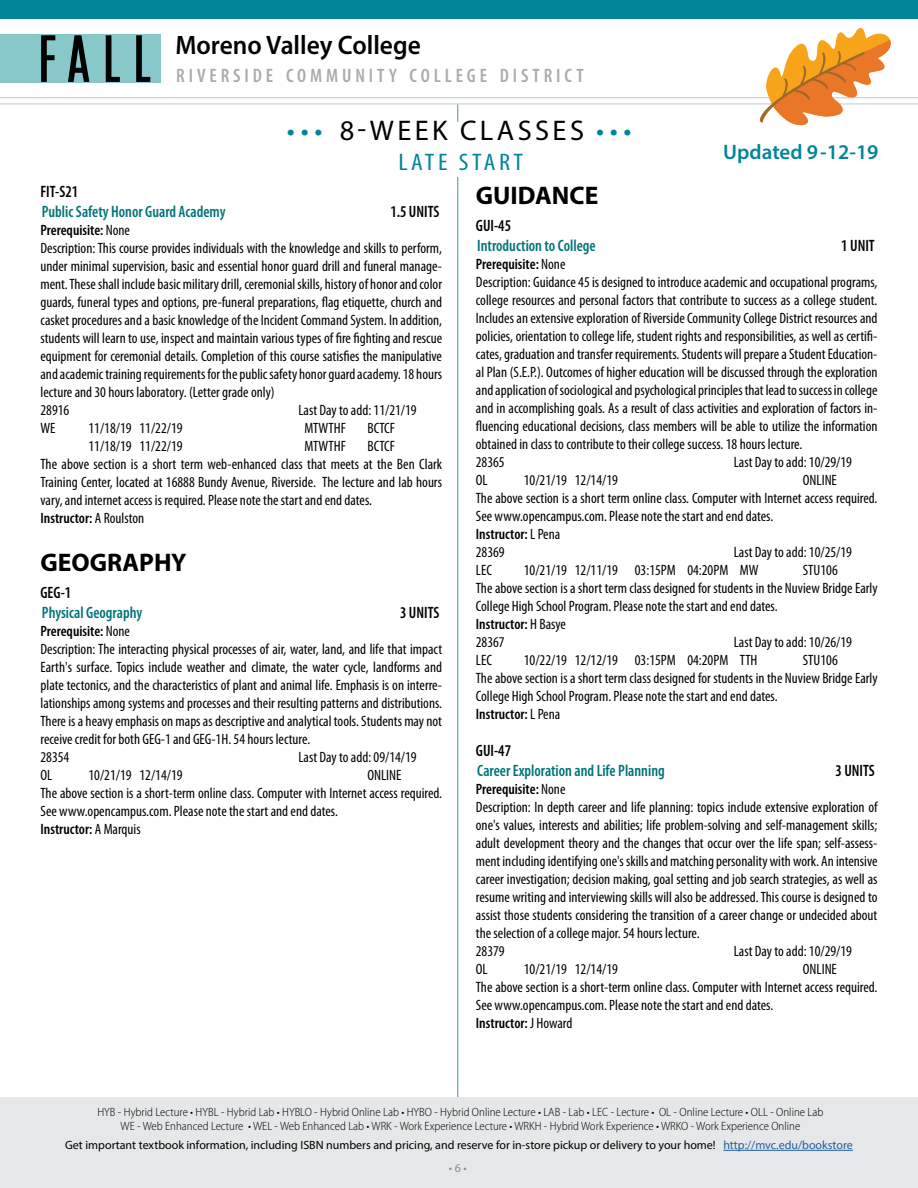
<style>
.page{position:relative;width:918px;height:1188px;background:#fff}
.page>*{position:absolute;margin:0;border:0;box-sizing:border-box;transform-origin:0 0}
.t1{font:28.5px "Myriad Pro";letter-spacing:.12em;color:#000}
.t2{font:600 26.85px "Myriad Pro";color:#000;scale:.95 1}
.t3{font:700 25.5px "Myriad Pro";color:#000}
.t4{font:condensed 24px "Myriad Pro";letter-spacing:.13em;color:#008599;scale:1.12 1}
.t5{font:600 21px "Myriad Pro";color:#008599}
.t6{font:600 condensed 19.5px "Myriad Pro";letter-spacing:.2em;color:#a9abae}
.t7{font:600 condensed 16.5px "Myriad Pro";color:#007378;scale:.95 1}
.t8{font:600 condensed 16.5px "Myriad Pro";color:#000;scale:.95 1}
.t9{font:condensed 15px/18px "Myriad Pro";color:#000}
.t10{font:300 semi-condensed 12px/14.4px "Myriad Pro";color:#000;text-align:center}
.t11{font:12px "Myriad Pro";color:#000}
.t12{font:12px "Myriad Pro";color:#888a8c}
.s1{color:#008599}
.s2{font-weight:600}
.s3{color:#215e9e}
</style>
<div class="page">
<hr style="left:457px;top:104px;width:1px;height:1004px;background:#4396a8">
<div style="left:0;top:1097px;width:918px;height:91px;background:#e6e7e8"></div>
<hr style="left:723px;top:1150px;width:130px;height:1px;background:#215e9e">
<hr style="left:0;top:97px;width:918px;height:1px;background:#d1d3d4">
<hr style="left:0;top:103px;width:918px;height:2px;background:#d1d3d4">
<svg style="left:760px;top:28px;width:135px;height:98px"></svg>
<div style="left:0;top:0;width:918px;height:18px;background:#008599"></div>
<div style="left:0;top:34px;width:161px;height:48px;background:#88c8cb"></div>
<svg style="left:41px;top:35px;width:109px;height:47px"></svg>
<h2 class="t2" style="left:175px;top:28px;width:260px">Moreno Valley College</h2>
<h3 class="t6" style="left:176px;top:63px;width:409px">RIVERSIDE COMMUNITY COLLEGE DISTRICT</h3>
<h1 class="t1" style="left:287px;top:113px;width:346px"><span class="s1">•••</span> 8-WEEK CLASSES <span class="s1">•••</span></h1>
<h3 class="t4" style="left:398px;top:148px;width:113px">LATE START</h3>
<h3 class="t5" style="left:723px;top:139px;width:157px">Updated 9-12-19</h3>
<p class="t8" style="left:40px;top:181px;width:41px">FIT-S21</p>
<p class="t7" style="left:42px;top:201px;width:195px">Public Safety Honor Guard Academy</p>
<p class="t8" style="left:390px;top:201px;width:53px">1.5 UNITS</p>
<p class="t9" style="left:40px;top:221px;width:403px"><span class="s2">Prerequisite:</span> None<br>Description: This course provides individuals with the knowledge and skills to perform, under minimal supervision, basic and essential honor guard drill and funeral manage&shy;ment. These shall include basic military drill, ceremonial skills, history of honor and color guards, funeral types and options, pre-funeral preparations, flag etiquette, church and casket procedures and a basic knowledge of the Incident Command System. In addition, students will learn to use, inspect and maintain various types of fire fighting and rescue equipment for ceremonial details. Completion of this course satisfies the manipulative and academic training requirements for the public safety honor guard academy. 18 hours lecture and 30 hours laboratory. (Letter grade only)<br>28916</p>
<p class="t9" style="left:298px;top:401px;width:120px">Last Day to add: 11/21/19</p>
<p class="t9" style="left:40px;top:419px;width:17px">WE</p>
<p class="t9" style="left:88px;top:419px;width:96px">11/18/19 11/22/19</p>
<p class="t9" style="left:304px;top:419px;width:43px">MTWTHF</p>
<p class="t9" style="left:368px;top:419px;width:29px">BCTCF</p>
<p class="t9" style="left:88px;top:437px;width:96px">11/18/19 11/22/19</p>
<p class="t9" style="left:304px;top:437px;width:43px">MTWTHF</p>
<p class="t9" style="left:40px;top:437px;width:403px;text-indent:327px">BCTCF<br>The above section is a short term web-enhanced class that meets at the Ben Clark Training Center, located at 16888 Bundy Avenue, Riverside. The lecture and lab hours vary, and internet access is required. Please note the start and end dates.<br><span class="s2">Instructor:</span> A Roulston</p>
<h3 class="t3" style="left:40px;top:546px;width:148px">GEOGRAPHY</h3>
<p class="t8" style="left:40px;top:582px;width:34px">GEG-1</p>
<p class="t7" style="left:42px;top:602px;width:107px">Physical Geography</p>
<p class="t8" style="left:400px;top:602px;width:43px">3 UNITS</p>
<p class="t9" style="left:40px;top:622px;width:403px"><span class="s2">Prerequisite:</span> None<br>Description: The interacting physical processes of air, water, land, and life that impact Earth's surface. Topics include weather and climate, the water cycle, landforms and plate tectonics, and the characteristics of plant and animal life. Emphasis is on interre&shy;lationships among systems and processes and their resulting patterns and distributions.<br>There is a heavy emphasis on maps as descriptive and analytical tools. Students may not receive credit for both GEG-1 and GEG-1H. 54 hours lecture.<br>28354</p>
<p class="t9" style="left:298px;top:748px;width:120px">Last Day to add: 09/14/19</p>
<p class="t9" style="left:40px;top:766px;width:403px;text-indent:327px">ONLINE<br>The above section is a short-term online class. Computer with Internet access required.<br>See www.opencampus.com. Please note the start and end dates.<br><span class="s2">Instructor:</span> A Marquis</p>
<p class="t9" style="left:40px;top:766px;width:13px">OL</p>
<p class="t9" style="left:88px;top:766px;width:96px">10/21/19 12/14/19</p>
<h3 class="t3" style="left:476px;top:179px;width:124px">GUIDANCE</h3>
<p class="t8" style="left:476px;top:215px;width:39px">GUI-45</p>
<p class="t7" style="left:477px;top:235px;width:126px">Introduction to College</p>
<p class="t8" style="left:841px;top:235px;width:37px">1 UNIT</p>
<p class="t9" style="left:476px;top:254px;width:403px"><span class="s2">Prerequisite:</span> None<br>Description: Guidance 45 is designed to introduce academic and occupational programs, college resources and personal factors that contribute to success as a college student.<br>Includes an extensive exploration of Riverside Community College District resources and policies, orientation to college life, student rights and responsibilities, as well as certifi&shy;cates, graduation and transfer requirements. Students will prepare a Student Education&shy;al Plan (S.E.P.). Outcomes of higher education will be discussed through the exploration and application of sociological and psychological principles that lead to success in college and in accomplishing goals. As a result of class activities and exploration of factors in&shy;fluencing educational decisions, class members will be able to utilize the information obtained in class to contribute to their college success. 18 hours lecture.<br>28365</p>
<p class="t9" style="left:734px;top:452px;width:120px">Last Day to add: 10/29/19</p>
<p class="t9" style="left:476px;top:470px;width:403px;text-indent:327px">ONLINE<br>The above section is a short term online class. Computer with Internet access required.<br>See www.opencampus.com. Please note the start and end dates.<br><span class="s2">Instructor:</span> L Pena<br>28369</p>
<p class="t9" style="left:476px;top:470px;width:13px">OL</p>
<p class="t9" style="left:524px;top:470px;width:96px">10/21/19 12/14/19</p>
<p class="t9" style="left:734px;top:542px;width:120px">Last Day to add: 10/25/19</p>
<p class="t9" style="left:476px;top:560px;width:18px">LEC</p>
<p class="t9" style="left:524px;top:560px;width:236px">10/21/19 12/11/19 03:15PM 04:20PM MW</p>
<p class="t9" style="left:476px;top:560px;width:403px;text-indent:327px">STU106<br>The above section is a short term class designed for students in the Nuview Bridge Early College High School Program. Please note the start and end dates.<br><span class="s2">Instructor:</span> H Basye<br>28367</p>
<p class="t9" style="left:734px;top:632px;width:120px">Last Day to add: 10/26/19</p>
<p class="t9" style="left:476px;top:650px;width:18px">LEC</p>
<p class="t9" style="left:524px;top:650px;width:235px">10/22/19 12/12/19 03:15PM 04:20PM TTH</p>
<p class="t9" style="left:476px;top:650px;width:403px;text-indent:327px">STU106<br>The above section is a short term class designed for students in the Nuview Bridge Early College High School Program. Please note the start and end dates.<br><span class="s2">Instructor:</span> L Pena</p>
<p class="t8" style="left:476px;top:741px;width:39px">GUI-47</p>
<p class="t7" style="left:477px;top:761px;width:199px">Career Exploration and Life Planning</p>
<p class="t8" style="left:835px;top:761px;width:43px">3 UNITS</p>
<p class="t9" style="left:476px;top:780px;width:403px"><span class="s2">Prerequisite:</span> None<br>Description: In depth career and life planning: topics include extensive exploration of one's values, interests and abilities; life problem-solving and self-management skills; adult development theory and the changes that occur over the life span; self-assess&shy;ment including identifying one's skills and matching personality with work. An intensive career investigation; decision making, goal setting and job search strategies, as well as resume writing and interviewing skills will also be addressed. This course is designed to assist those students considering the transition of a career change or undecided about the selection of a college major. 54 hours lecture.<br>28379</p>
<p class="t9" style="left:734px;top:942px;width:120px">Last Day to add: 10/29/19</p>
<p class="t9" style="left:476px;top:960px;width:403px;text-indent:327px">ONLINE<br>The above section is a short-term online class. Computer with Internet access required.<br>See www.opencampus.com. Please note the start and end dates.<br><span class="s2">Instructor:</span> J Howard</p>
<p class="t9" style="left:476px;top:960px;width:13px">OL</p>
<p class="t9" style="left:524px;top:960px;width:96px">10/21/19 12/14/19</p>
<p class="t10" style="left:97px;top:1105px;width:727px">HYB - Hybrid Lecture • HYBL - Hybrid Lab • HYBLO - Hybrid Online Lab • HYBO - Hybrid Online Lecture • LAB - Lab • LEC - Lecture • OL - Online Lecture • OLL - Online Lab<br>WE - Web Enhanced Lecture • WEL - Web Enhanced Lab • WRK - Work Experience Lecture • WRKH - Hybrid Work Experience • WRKO - Work Experience Online</p>
<p class="t11" style="left:65px;top:1138px;width:789px">Get important textbook information, including ISBN numbers and pricing, and reserve for in-store pickup or delivery to your home! <span class="s3">http://mvc.edu/bookstore</span></p>
<p class="t12" style="left:449px;top:1160px;width:20px">• 6 •</p>
</div>
